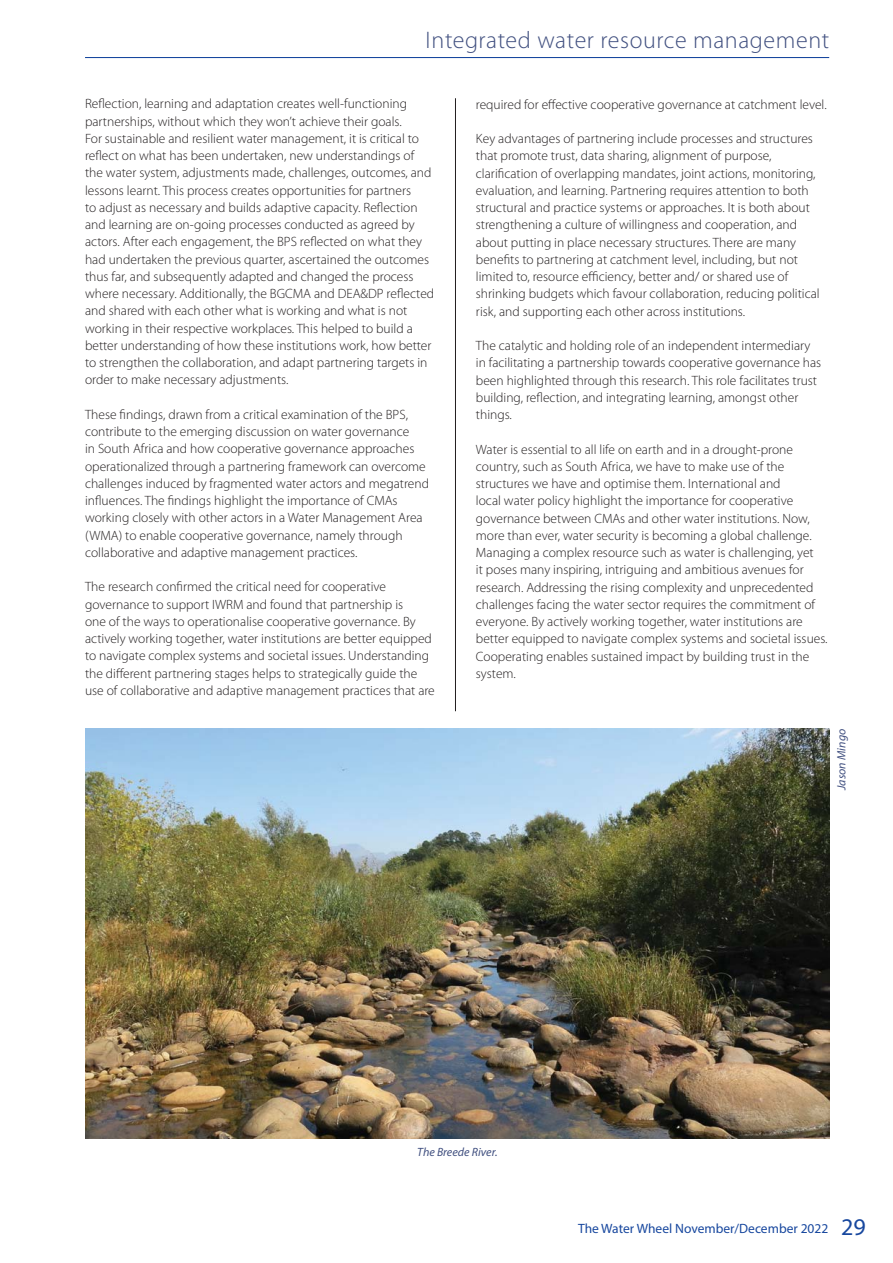
<style>
.page{position:relative;width:893px;height:1263px;background:#fff}
.page>*{position:absolute;margin:0;border:0;box-sizing:border-box;transform-origin:0 0}
.t1{font:300 24px "Myriad Pro";letter-spacing:.025em;color:#415080}
.t2{font:300 13.5px/17.2px "Myriad Pro";color:#231f20}
.t3{font:13.5px "Myriad Pro";color:#17479e}
.t4{font:italic 12px "Myriad Pro";color:#415080}
.s1{font-size:24px}
</style>
<div class="page">
<hr style="left:85px;top:57px;width:744px;height:1px;background:#17479e">
<hr style="left:455px;top:98px;width:1px;height:613px;background:#231f20">
<img style="left:85px;top:729px;width:744px;height:410px">
<h1 class="t1" style="left:425px;top:31px;width:405px">Integrated water resource management</h1>
<p class="t2" style="left:85px;top:97px;width:351px">Reflection, learning and adaptation creates well-functioning partnerships, without which they won’t achieve their goals.<br>For sustainable and resilient water management, it is critical to reflect on what has been undertaken, new understandings of the water system, adjustments made, challenges, outcomes, and lessons learnt. This process creates opportunities for partners<br>to adjust as necessary and builds adaptive capacity. Reflection and learning are on-going processes conducted as agreed by actors. After each engagement, the BPS reflected on what they had undertaken the previous quarter, ascertained the outcomes thus far, and subsequently adapted and changed the process where necessary. Additionally, the BGCMA and DEA&amp;DP reflected and shared with each other what is working and what is not working in their respective workplaces. This helped to build a better understanding of how these institutions work, how better to strengthen the collaboration, and adapt partnering targets in order to make necessary adjustments.</p>
<p class="t2" style="left:85px;top:407px;width:346px">These findings, drawn from a critical examination of the BPS, contribute to the emerging discussion on water governance<br>in South Africa and how cooperative governance approaches operationalized through a partnering framework can overcome challenges induced by fragmented water actors and megatrend influences. The findings highlight the importance of CMAs working closely with other actors in a Water Management Area (WMA) to enable cooperative governance, namely through collaborative and adaptive management practices.</p>
<p class="t2" style="left:85px;top:580px;width:351px">The research confirmed the critical need for cooperative governance to support IWRM and found that partnership is<br>one of the ways to operationalise cooperative governance. By actively working together, water institutions are better equipped to navigate complex systems and societal issues. Understanding the different partnering stages helps to strategically guide the use of collaborative and adaptive management practices that are</p>
<p class="t2" style="left:476px;top:97px;width:352px">required for effective cooperative governance at catchment level.</p>
<p class="t2" style="left:476px;top:131px;width:345px">Key advantages of partnering include processes and structures that promote trust, data sharing, alignment of purpose, clarification of overlapping mandates, joint actions, monitoring, evaluation, and learning. Partnering requires attention to both structural and practice systems or approaches. It is both about strengthening a culture of willingness and cooperation, and about putting in place necessary structures. There are many benefits to partnering at catchment level, including, but not limited to, resource efficiency, better and/ or shared use of shrinking budgets which favour collaboration, reducing political risk, and supporting each other across institutions.</p>
<p class="t2" style="left:476px;top:338px;width:347px">The catalytic and holding role of an independent intermediary in facilitating a partnership towards cooperative governance has been highlighted through this research. This role facilitates trust building, reflection, and integrating learning, amongst other things.</p>
<p class="t2" style="left:476px;top:442px;width:353px">Water is essential to all life on earth and in a drought-prone country, such as South Africa, we have to make use of the structures we have and optimise them. International and<br>local water policy highlight the importance for cooperative governance between CMAs and other water institutions. Now, more than ever, water security is becoming a global challenge.<br>Managing a complex resource such as water is challenging, yet<br>it poses many inspiring, intriguing and ambitious avenues for research. Addressing the rising complexity and unprecedented challenges facing the water sector requires the commitment of everyone. By actively working together, water institutions are better equipped to navigate complex systems and societal issues.<br>Cooperating enables sustained impact by building trust in the system.</p>
<p class="t4" style="left:837px;top:790px;width:63px;rotate:-90deg">Jason Mingo</p>
<p class="t4" style="left:417px;top:1147px;width:82px">The Breede River.</p>
<p class="t3" style="left:578px;top:1223px;width:289px">The Water Wheel November/December 2022 <span class="s1">29</span></p>
</div>
